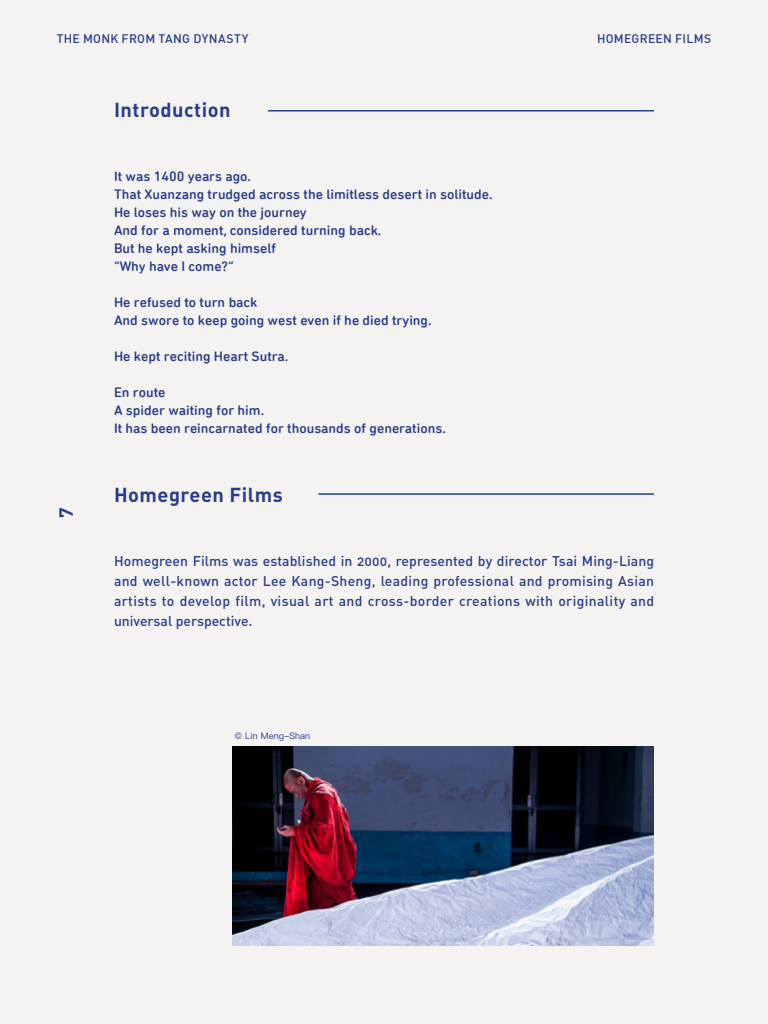
<style>
.page{position:relative;width:768px;height:1024px;background:#f5f3f2}
.page>*{position:absolute;margin:0;border:0;box-sizing:border-box;transform-origin:0 0}
.t1{font:20px "DIN Bold Alternate";letter-spacing:.025em;color:#2a3e88}
.t2{font:19px "DIN Bold Alternate";color:#2a3e88}
.t3{font:500 14px/18px "DIN Next Rounded LT Pro";color:#2a3e88}
.t4{font:14px/20px "DIN Medium Alternate";letter-spacing:.025em;color:#2a3e88;text-align:justify}
.t5{font:500 12.2px "DIN";letter-spacing:.02em;color:#2a3e88}
.t6{font:9px "Ping Fang TC";color:#2a3e88}
</style>
<div class="page">
<hr style="left:268px;top:110px;width:386px;height:2px;background:#2a3e88">
<hr style="left:318px;top:493px;width:336px;height:2px;background:#2a3e88">
<img style="left:232px;top:747px;width:422px;height:199px">
<p class="t5" style="left:57px;top:30px;width:193px">THE MONK FROM TANG DYNASTY</p>
<p class="t5" style="left:597px;top:30px;width:116px">HOMEGREEN FILMS</p>
<h1 class="t1" style="left:114px;top:97px;width:118px">Introduction</h1>
<p class="t3" style="left:114px;top:167px;width:380px">It was 1400 years ago.<br>That Xuanzang trudged across the limitless desert in solitude.<br>He loses his way on the journey<br>And for a moment, considered turning back.<br>But he kept asking himself<br>“Why have I come?”</p>
<p class="t3" style="left:114px;top:293px;width:319px">He refused to turn back<br>And swore to keep going west even if he died trying.</p>
<p class="t3" style="left:114px;top:347px;width:176px">He kept reciting Heart Sutra.</p>
<p class="t3" style="left:114px;top:383px;width:333px">En route<br>A spider waiting for him.<br>It has been reincarnated for thousands of generations.</p>
<h2 class="t2" style="left:52px;top:518px;width:12px;rotate:-90deg">7</h2>
<h1 class="t1" style="left:114px;top:482px;width:170px">Homegreen Films</h1>
<p class="t4" style="left:114px;top:551px;width:542px">Homegreen Films was established in 2000, represented by director Tsai Ming-Liang and well-known actor Lee Kang-Sheng, leading professional and promising Asian artists to develop film, visual art and cross-border creations with originality and universal perspective.</p>
<p class="t6" style="left:235px;top:730px;width:77px">© Lin Meng-Shan</p>
</div>
